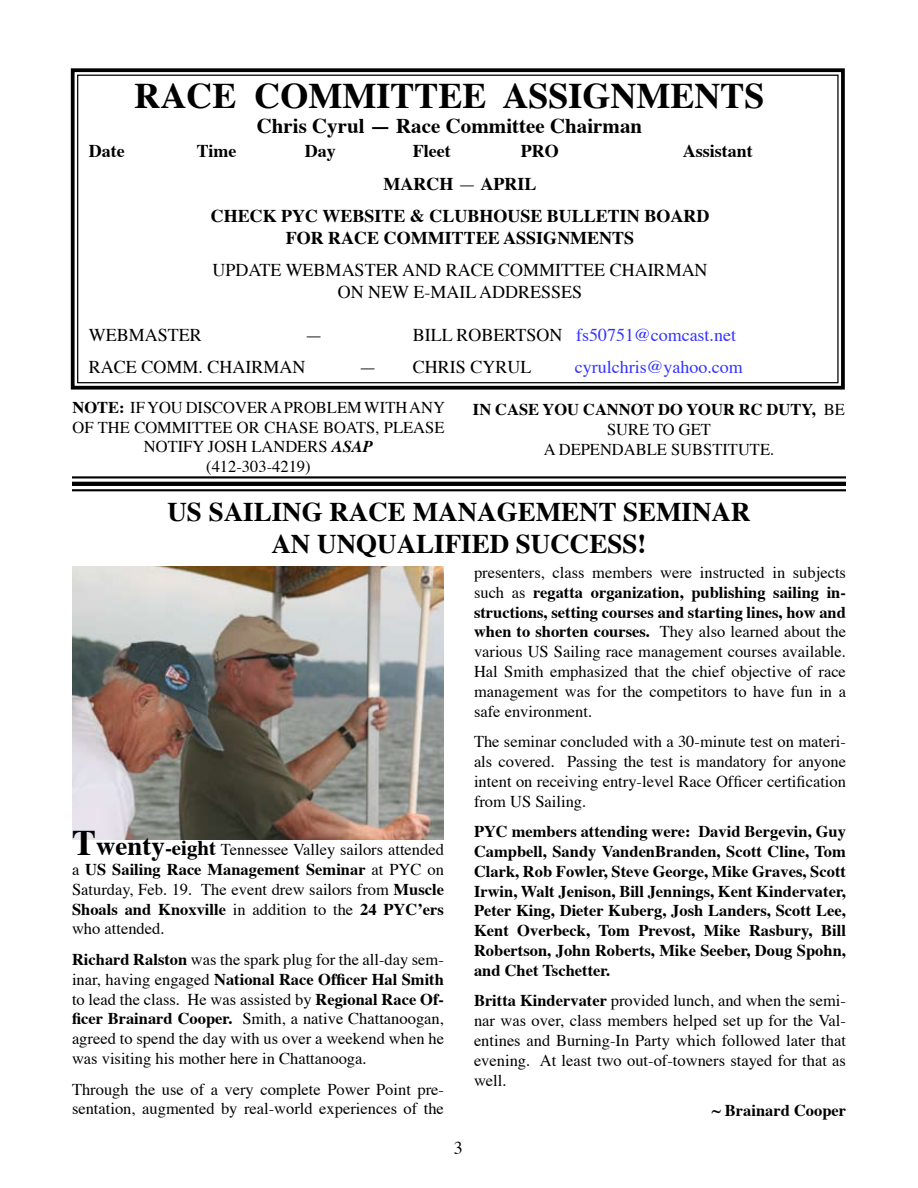
<style>
.page{position:relative;width:918px;height:1188px;background:#fff}
.page>*{position:absolute;margin:0;border:0;box-sizing:border-box;transform-origin:0 0}
.t1{font:700 36px "Times";color:#000}
.t2{font:700 27px/32.4px "Times";color:#000}
.t3{font:700 21px "Times";color:#000}
.t4{font:700 18px/32.4px "Times";color:#000;text-align:center}
.t5{font:18px/21.6px "Times";color:#000;text-align:center}
.t6{font:18px "Times";color:#33f}
.t7{font:16.5px/19.8px "Times";color:#000;text-align:justify}
.t8{font:700 16.5px/19.8px "Times";color:#000;text-align:justify}
.s1{font-weight:400}
.s2{color:#000}
.s3{font-weight:700}
.s4{font-weight:700;font-style:italic}
.s5{font-weight:700;font-size:36px}
.s6{font-weight:700;font-size:27px}
.s7{font-weight:700;font-size:21px}
</style>
<div class="page">
<hr style="left:72px;top:476px;width:774px;height:2px;background:#000">
<hr style="left:72px;top:482px;width:774px;height:4px;background:#000">
<hr style="left:72px;top:489px;width:774px;height:2px;background:#000">
<svg style="left:70px;top:68px;width:775px;height:322px"></svg>
<img style="left:72px;top:567px;width:372px;height:273px">
<h1 class="t1" style="left:134px;top:61px;width:52px">Race</h1>
<h1 class="t1" style="left:254px;top:61px;width:53px">Committee</h1>
<h1 class="t1" style="left:502px;top:61px;width:264px">ASSIGNMENTS</h1>
<p class="t3" style="left:257px;top:106px;width:387px">Chris Cyrul — Race Committee Chairman</p>
<p class="t4" style="left:89px;top:133px;width:37px">Date</p>
<p class="t4" style="left:197px;top:133px;width:41px">Time</p>
<p class="t4" style="left:305px;top:133px;width:32px">Day</p>
<p class="t4" style="left:413px;top:133px;width:39px">Fleet</p>
<p class="t4" style="left:521px;top:133px;width:39px">PRO</p>
<p class="t4" style="left:683px;top:133px;width:72px">Assistant</p>
<p class="t4" style="left:211px;top:166px;width:500px">MARCH <span class="s1">—</span> APRIL<br>CHECK PYC WEBSITE &amp; CLUBHOUSE BULLETIN BOARD</p>
<p class="t4" style="left:286px;top:220px;width:350px">FOR RACE COMMITTEE ASSIGNMENTS</p>
<p class="t5" style="left:212px;top:258px;width:497px">UPDATE WEBMASTER AND RACE COMMITTEE CHAIRMAN<br>ON NEW E-MAIL ADDRESSES</p>
<p class="t5" style="left:89px;top:323px;width:115px">WEBMASTER</p>
<p class="t5" style="left:305px;top:323px;width:19px">—</p>
<p class="t6" style="left:413px;top:318px;width:325px"><span class="s2">BILL ROBERTSON</span> fs50751@comcast.net</p>
<p class="t5" style="left:89px;top:355px;width:218px">RACE COMM. CHAIRMAN</p>
<p class="t5" style="left:359px;top:355px;width:174px">— CHRIS CYRUL</p>
<p class="t6" style="left:575px;top:351px;width:170px">cyrulchris@yahoo.com</p>
<p class="t7" style="left:72px;top:396px;width:374px;text-align:center"><span class="s3">NOTE:</span> IF YOU DISCOVER A PROBLEM WITH ANY<br>OF THE COMMITTEE OR CHASE BOATS, PLEASE<br>NOTIFY JOSH LANDERS <span class="s4">ASAP<br></span>(412-303-4219)</p>
<h2 class="t2" style="left:167px;top:493px;width:74px">US Sailing</h2>
<h2 class="t2" style="left:329px;top:493px;width:40px">Race</h2>
<h2 class="t2" style="left:413px;top:493px;width:47px">Management</h2>
<p class="t7" style="left:473px;top:398px;width:374px;text-align:center"><span class="s3">IN CASE YOU CANNOT DO YOUR RC DUTY,</span> BE<br>SURE TO GET<br>A DEPENDABLE SUBSTITUTE.</p>
<h2 class="t2" style="left:271px;top:493px;width:387px;text-indent:352px">Seminar<br>AN UNQUALIFIED SUCCESS!</h2>
<p class="t7" style="left:474px;top:561px;width:374px">presenters, class members were instructed in subjects such as <span class="s3">regatta organization, publishing sailing in&shy;structions, setting courses and starting lines, how and when to shorten courses.</span> They also learned about the various US Sailing race management courses available.<br>Hal Smith emphasized that the chief objective of race management was for the competitors to have fun in a safe environment.</p>
<p class="t7" style="left:474px;top:730px;width:374px">The seminar concluded with a 30-minute test on materi&shy;als covered. Passing the test is mandatory for anyone intent on receiving entry-level Race Officer certification from US Sailing.</p>
<p class="t8" style="left:474px;top:820px;width:374px">PYC members attending were: David Bergevin, Guy Campbell, Sandy VandenBranden, Scott Cline, Tom Clark, Rob Fowler, Steve George, Mike Graves, Scott Irwin, Walt Jenison, Bill Jennings, Kent Kindervater, Peter King, Dieter Kuberg, Josh Landers, Scott Lee, Kent Overbeck, Tom Prevost, Mike Rasbury, Bill Robertson, John Roberts, Mike Seeber, Doug Spohn, and Chet Tschetter.</p>
<p class="t7" style="left:474px;top:990px;width:373px"><span class="s3">Britta Kindervater</span> provided lunch, and when the semi&shy;nar was over, class members helped set up for the Val&shy;entines and Burning-In Party which followed later that evening. At least two out-of-towners stayed for that as well.</p>
<p class="t8" style="left:712px;top:1099px;width:136px">~ Brainard Cooper</p>
<p class="t7" style="left:72px;top:838px;width:374px"><span class="s5">T</span><span class="s6">wenty</span><span class="s7">-eight</span> Tennessee Valley sailors attended a <span class="s3">US Sailing Race Management Seminar</span> at PYC on Saturday, Feb. 19. The event drew sailors from <span class="s3">Muscle Shoals and Knoxville</span> in addition to the <span class="s3">24 PYC’ers </span>who attended.</p>
<p class="t7" style="left:72px;top:948px;width:374px"><span class="s3">Richard Ralston</span> was the spark plug for the all-day sem&shy;inar, having engaged <span class="s3">National Race Officer Hal Smith </span>to lead the class. He was assisted by <span class="s3">Regional Race Of&shy;ficer Brainard Cooper.</span> Smith, a native Chattanoogan, agreed to spend the day with us over a weekend when he was visiting his mother here in Chattanooga.</p>
<p class="t7" style="left:72px;top:1078px;width:373px">Through the use of a very complete Power Point pre&shy;sentation, augmented by real-world experiences of the</p>
</div>
